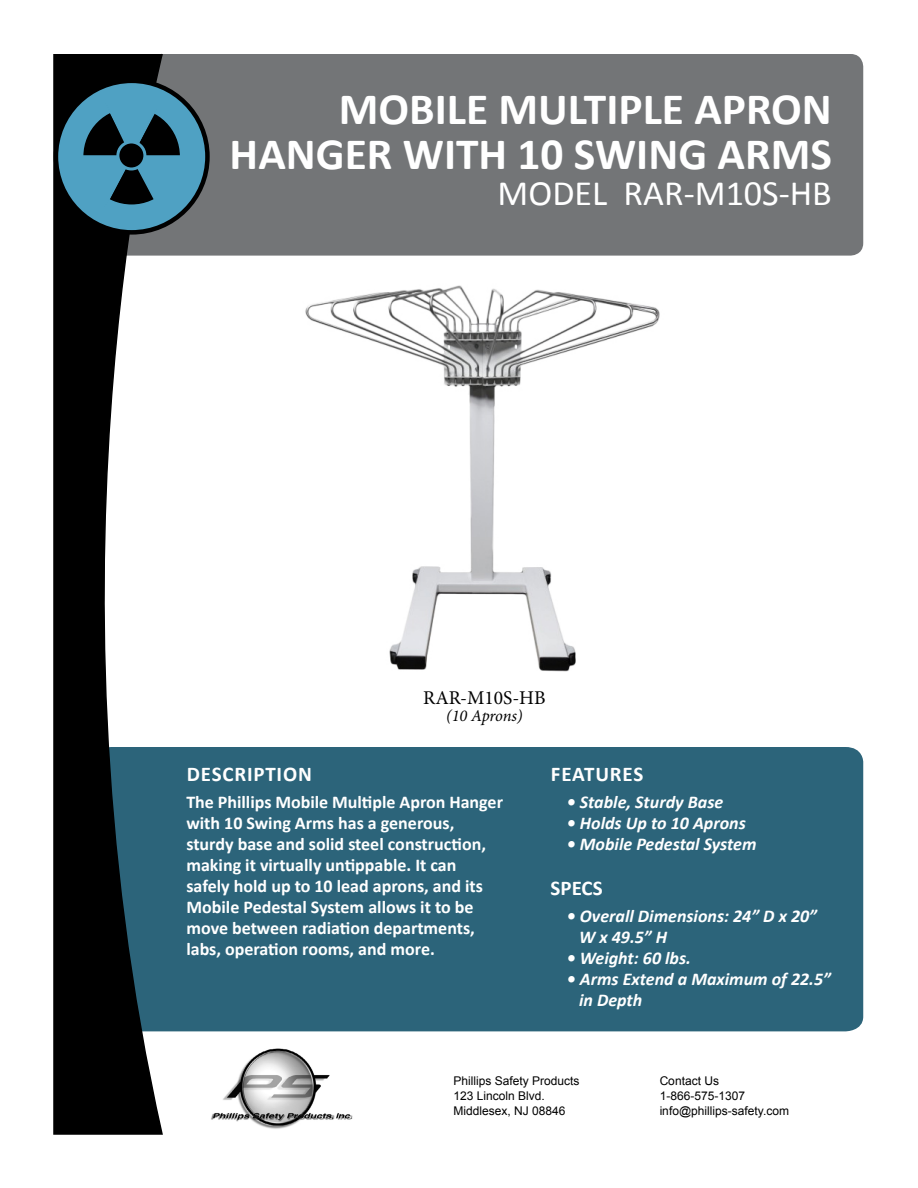
<style>
.page{position:relative;width:918px;height:1188px;background:#fff}
.page>*{position:absolute;margin:0;border:0;box-sizing:border-box;transform-origin:0 0}
.t1{font:700 45px/45px "Calibri";color:#fff;text-align:right}
.t2{font:35.7px "Calibri";color:#fff}
.t3{font:700 21px "Calibri";letter-spacing:.04em;color:#fff}
.t4{font:19.5px "Minion Pro";color:#000}
.t5{font:700 18px/21px "Calibri";color:#fff}
.t6{font:italic 700 18px/21px "Calibri";color:#fff}
.t7{font:italic 16.5px "Minion Pro";letter-spacing:-.01em;color:#000}
.t8{font:12px/15px "Arial";color:#000}
</style>
<div class="page">
<div style="left:54px;top:54px;width:809px;height:202px;background:#737577;border-radius:13px"></div>
<img style="left:305px;top:285px;width:355px;height:387px">
<img style="left:206px;top:1031px;width:150px;height:98px">
<div style="left:164px;top:747px;width:699px;height:284px;background:#2c647a"></div>
<svg style="left:53px;top:53px;width:111px;height:1082px"></svg>
<svg style="left:56px;top:81px;width:151px;height:151px;background:#438aa7"></svg>
<div style="left:54px;top:79px;width:156px;height:156px;border:4px solid #000;border-radius:50%"></div>
<svg style="left:69px;top:101px;width:126px;height:113px;background:#3a758e"></svg>
<div style="left:118px;top:142px;width:27px;height:27px;background:#000;border-radius:50%"></div>
<div style="left:116px;top:140px;width:30px;height:30px;border:3px solid #4fa1c3;border-radius:50%"></div>
<h1 class="t1" style="left:230px;top:87px;width:604px">MOBILE MULTIPLE APRON<br>HANGER WITH 10 SWING ARMS</h1>
<h2 class="t2" style="left:498px;top:171px;width:336px">MODEL RAR-M10S-HB</h2>
<p class="t4" style="left:423px;top:685px;width:124px">RAR-M10S-HB</p>
<p class="t7" style="left:446px;top:704px;width:78px">(10 Aprons)</p>
<p class="t3" style="left:187px;top:761px;width:127px">DESCRIPTION</p>
<p class="t5" style="left:186px;top:792px;width:318px">The Phillips Mobile Multiple Apron Hanger with 10 Swing Arms has a generous, sturdy base and solid steel construction, making it virtually untippable. It can safely hold up to 10 lead aprons, and its Mobile Pedestal System allows it to be move between radiation departments, labs, operation rooms, and more.</p>
<p class="t3" style="left:551px;top:761px;width:94px">FEATURES</p>
<p class="t6" style="left:567px;top:792px;width:158px">• Stable, Sturdy Base</p>
<p class="t6" style="left:567px;top:813px;width:181px">• Holds Up to 10 Aprons</p>
<p class="t6" style="left:567px;top:834px;width:191px">• Mobile Pedestal System</p>
<p class="t3" style="left:551px;top:875px;width:54px">SPECS</p>
<p class="t6" style="left:579px;top:906px;width:240px;text-indent:-12px">• Overall Dimensions: 24” D x 20”<br>W x 49.5” H</p>
<p class="t6" style="left:567px;top:948px;width:126px">• Weight: 60 lbs.</p>
<p class="t6" style="left:579px;top:969px;width:253px;text-indent:-12px">• Arms Extend a Maximum of 22.5” in Depth</p>
<p class="t8" style="left:454px;top:1074px;width:128px">Phillips Safety Products<br>123 Lincoln Blvd.<br>Middlesex, NJ 08846</p>
<p class="t8" style="left:660px;top:1074px;width:131px">Contact Us<br>1-866-575-1307 info@phillips-safety.com</p>
</div>
